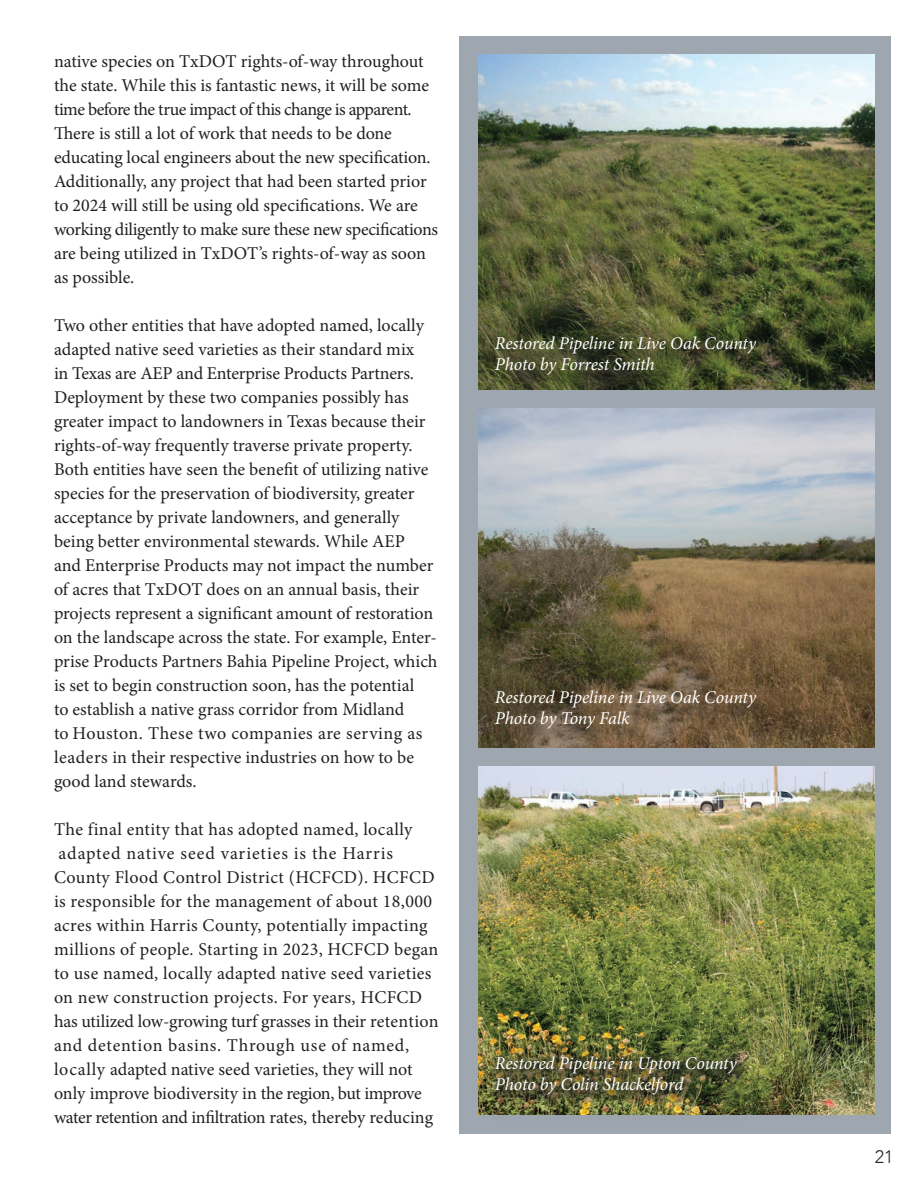
<style>
.page{position:relative;width:918px;height:1188px;background:#fff}
.page>*{position:absolute;margin:0;border:0;box-sizing:border-box;transform-origin:0 0}
.t1{font:18px/24px "Minion Pro";color:#231f20}
.t2{font:italic 18px/21px "Minion Pro";letter-spacing:-.005em;color:#fff}
.t3{font:300 18px "Avenir";color:#231f20}
</style>
<div class="page">
<div style="left:459px;top:36px;width:432px;height:1098px;background:#9ea6b0"></div>
<img style="left:479px;top:766px;width:396px;height:348px">
<img style="left:479px;top:409px;width:396px;height:339px">
<img style="left:479px;top:54px;width:396px;height:335px">
<div style="left:498px;top:339px;width:276px;height:53px;background:#231f20;opacity:.75"></div>
<div style="left:498px;top:694px;width:276px;height:53px;background:#231f20;opacity:.75"></div>
<img style="left:490px;top:1013px;width:259px;height:102px">
<div style="left:488px;top:1049px;width:263px;height:60px;background:#231f20;opacity:.42"></div>
<p class="t1" style="left:54px;top:49px;width:386px">native species on TxDOT rights-of-way throughout the state. While this is fantastic news, it will be some time before the true impact of this change is apparent.<br>There is still a lot of work that needs to be done educating local engineers about the new specification.<br>Additionally, any project that had been started prior to 2024 will still be using old specifications. We are working diligently to make sure these new specifications are being utilized in TxDOT’s rights-of-way as soon as possible.</p>
<p class="t1" style="left:54px;top:313px;width:385px">Two other entities that have adopted named, locally adapted native seed varieties as their standard mix<br>in Texas are AEP and Enterprise Products Partners.<br>Deployment by these two companies possibly has greater impact to landowners in Texas because their rights-of-way frequently traverse private property.<br>Both entities have seen the benefit of utilizing native species for the preservation of biodiversity, greater acceptance by private landowners, and generally being better environmental stewards. While AEP<br>and Enterprise Products may not impact the number of acres that TxDOT does on an annual basis, their projects represent a significant amount of restoration on the landscape across the state. For example, Enter&shy;prise Products Partners Bahia Pipeline Project, which is set to begin construction soon, has the potential<br>to establish a native grass corridor from Midland<br>to Houston. These two companies are serving as leaders in their respective industries on how to be good land stewards.</p>
<p class="t1" style="left:54px;top:817px;width:386px">The final entity that has adopted named, locally adapted native seed varieties is the Harris County Flood Control District (HCFCD). HCFCD is responsible for the management of about 18,000 acres within Harris County, potentially impacting millions of people. Starting in 2023, HCFCD began to use named, locally adapted native seed varieties on new construction projects. For years, HCFCD has utilized low-growing turf grasses in their retention and detention basins. Through use of named, locally adapted native seed varieties, they will not only improve biodiversity in the region, but improve water retention and infiltration rates, thereby reducing</p>
<p class="t2" style="left:495px;top:333px;width:263px">Restored Pipeline in Live Oak County<br>Photo by Forrest Smith</p>
<p class="t2" style="left:495px;top:687px;width:263px">Restored Pipeline in Live Oak County<br>Photo by Tony Falk</p>
<p class="t2" style="left:495px;top:1053px;width:243px">Restored Pipeline in Upton County<br>Photo by Colin Shackelford</p>
<p class="t3" style="left:875px;top:1146px;width:20px">21</p>
</div>
